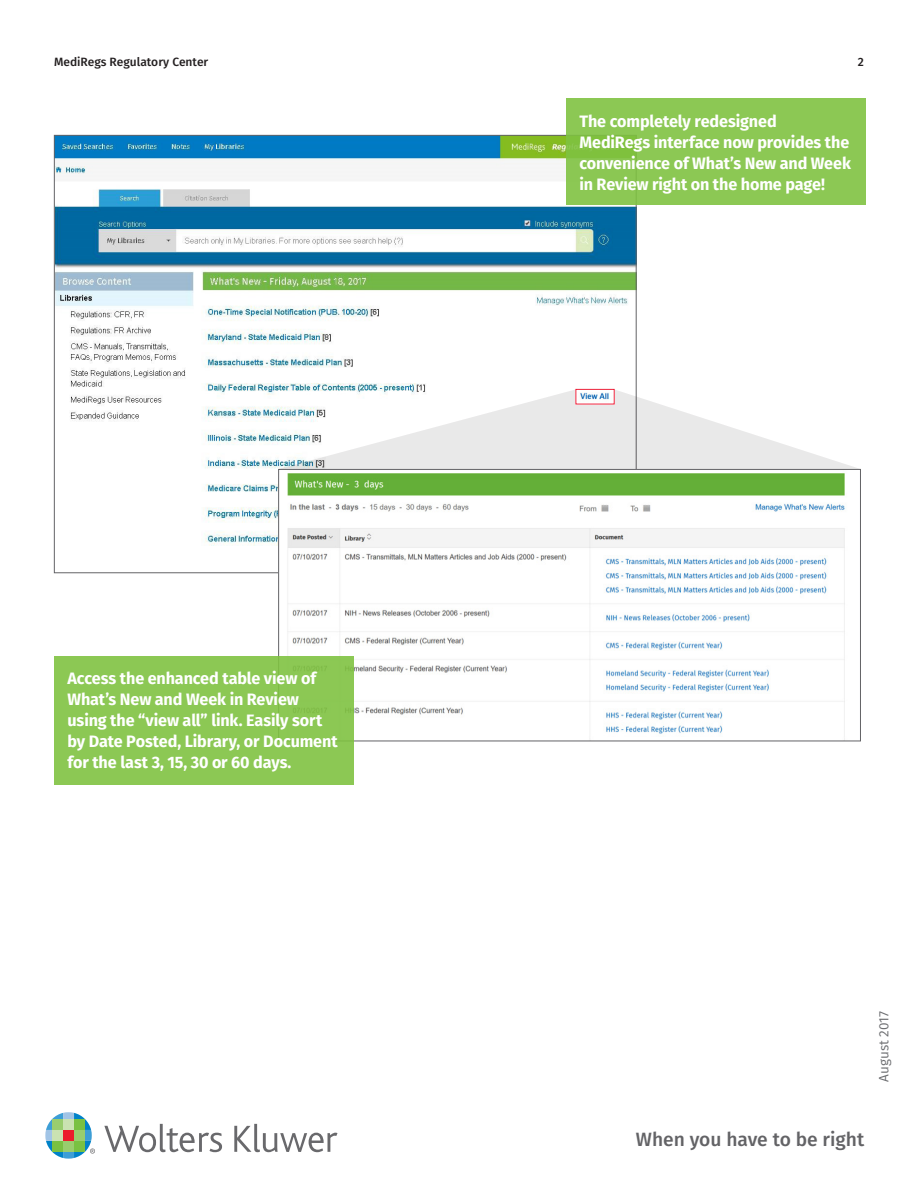
<style>
.page{position:relative;width:918px;height:1188px;background:#fff}
.page>*{position:absolute;margin:0;border:0;box-sizing:border-box;transform-origin:0 0}
.t1{font:500 19.2px "Fira Sans";color:#636366}
.t2{font:700 16.5px/21px "Fira Sans";letter-spacing:-.01em;color:#fff}
.t3{font:13.5px "Fira Sans";color:#6c6d70}
.t4{font:500 12px "Fira Sans";color:#231f20}
</style>
<div class="page">
<img style="left:56px;top:137px;width:579px;height:409px">
<svg style="left:278px;top:389px;width:583px;height:80px;fill:#e9e9e9"></svg>
<img style="left:578px;top:391px;width:35px;height:11px">
<div style="left:576px;top:389px;width:39px;height:15px;border:1px solid #ed213a"></div>
<svg style="left:104px;top:1124px;width:118px;height:28px"></svg>
<svg style="left:234px;top:1124px;width:104px;height:28px"></svg>
<svg style="left:45px;top:1112px;width:50px;height:47px"></svg>
<img style="left:280px;top:471px;width:565px;height:268px">
<div style="left:566px;top:98px;width:300px;height:107px;background:#8cc854"></div>
<div style="left:54px;top:656px;width:300px;height:128px;background:#8cc854"></div>
<p class="t4" style="left:54px;top:53px;width:156px">MediRegs Regulatory Center</p>
<p class="t4" style="left:858px;top:53px;width:8px">2</p>
<p class="t2" style="left:579px;top:110px;width:273px">The completely redesigned<br>MediRegs interface now provides the convenience of What’s New and Week in Review right on the home page!</p>
<p class="t2" style="left:68px;top:667px;width:272px">Access the enhanced table view of What’s New and Week in Review using the “view all” link. Easily sort by Date Posted, Library, or Document for the last 3, 15, 30 or 60 days.</p>
<p class="t3" style="left:874px;top:1082px;width:72px;rotate:-90deg">August 2017</p>
<p class="t1" style="left:636px;top:1124px;width:230px">When you have to be right</p>
</div>
